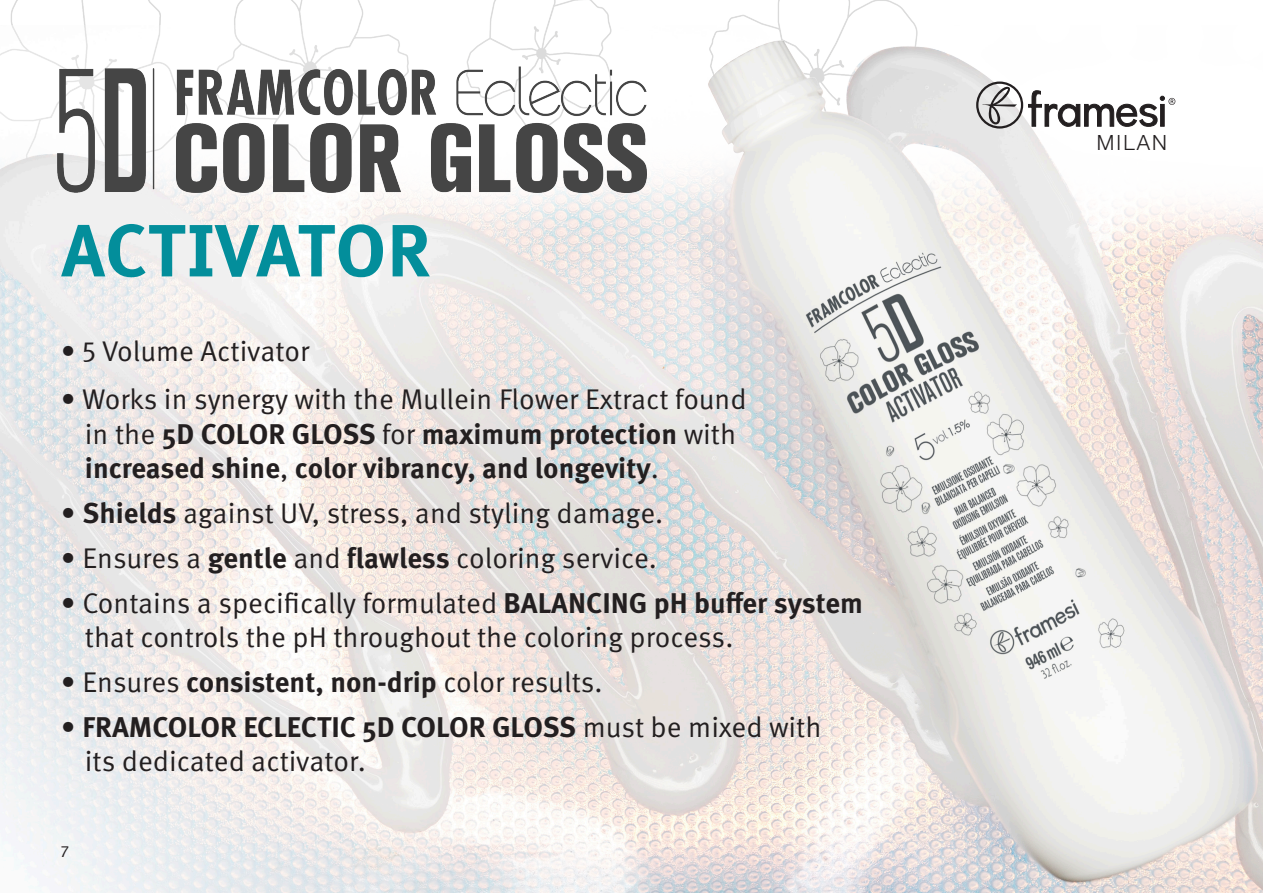
<style>
.page{position:relative;width:1263px;height:893px;background:#fff}
.page>*{position:absolute;margin:0;border:0;box-sizing:border-box;transform-origin:0 0}
.t1{font:700 73.8px "Meta Correspondence Pro";letter-spacing:-.005em;color:#038e9b}
.t2{font:28.5px "Meta Pro Norm";color:#231f20}
.t3{font:700 28.5px/34.2px "Meta Pro";color:#231f20}
.t4{font:300 21px "Helvetica Neue";letter-spacing:.1em;color:#231f20}
.t5{font:16.5px "Meta Correspondence Pro";color:#231f20}
.s1{font-family:"Meta Pro Norm";font-weight:400}
.s2{font-family:"Meta Pro";font-weight:700}
</style>
<div class="page">
<img style="left:0;top:26px;width:1263px;height:867px">
<img style="left:37px;top:66px;width:609px;height:126px">
<svg style="left:976px;top:82px;width:199px;height:47px"></svg>
<p class="t1" style="left:61px;top:193px;width:372px">ACTIVATOR</p>
<p class="t2" style="left:61px;top:330px;width:250px">• 5 Volume Activator</p>
<p class="t3" style="left:85px;top:380px;width:663px;text-indent:-24px"><span class="s1">• Works in synergy with the Mullein Flower Extract found in the</span> 5D COLOR GLOSS <span class="s1">for</span> maximum protection <span class="s1">with </span>increased shine<span class="s1">,</span> color vibrancy, and longevity<span class="s1">.</span></p>
<p class="t2" style="left:61px;top:491px;width:604px">• <span class="s2">Shields</span> against UV, stress, and styling damage.</p>
<p class="t2" style="left:61px;top:536px;width:598px">• Ensures a <span class="s2">gentle</span> and <span class="s2">flawless</span> coloring service.</p>
<p class="t2" style="left:61px;top:581px;width:804px">• Contains a specifically formulated <span class="s2">BALANCING pH buffer system</span></p>
<p class="t2" style="left:85px;top:615px;width:650px">that controls the pH throughout the coloring process.</p>
<p class="t2" style="left:61px;top:660px;width:543px">• Ensures <span class="s2">consistent, non-drip</span> color results.</p>
<p class="t3" style="left:61px;top:708px;width:762px"><span class="s1">•</span> FRAMCOLOR ECLECTIC 5D COLOR GLOSS <span class="s1">must be mixed with</span></p>
<p class="t2" style="left:85px;top:740px;width:282px">its dedicated activator.</p>
<p class="t5" style="left:60px;top:839px;width:11px">7</p>
<p class="t4" style="left:1097px;top:130px;width:71px">MILAN</p>
</div>
